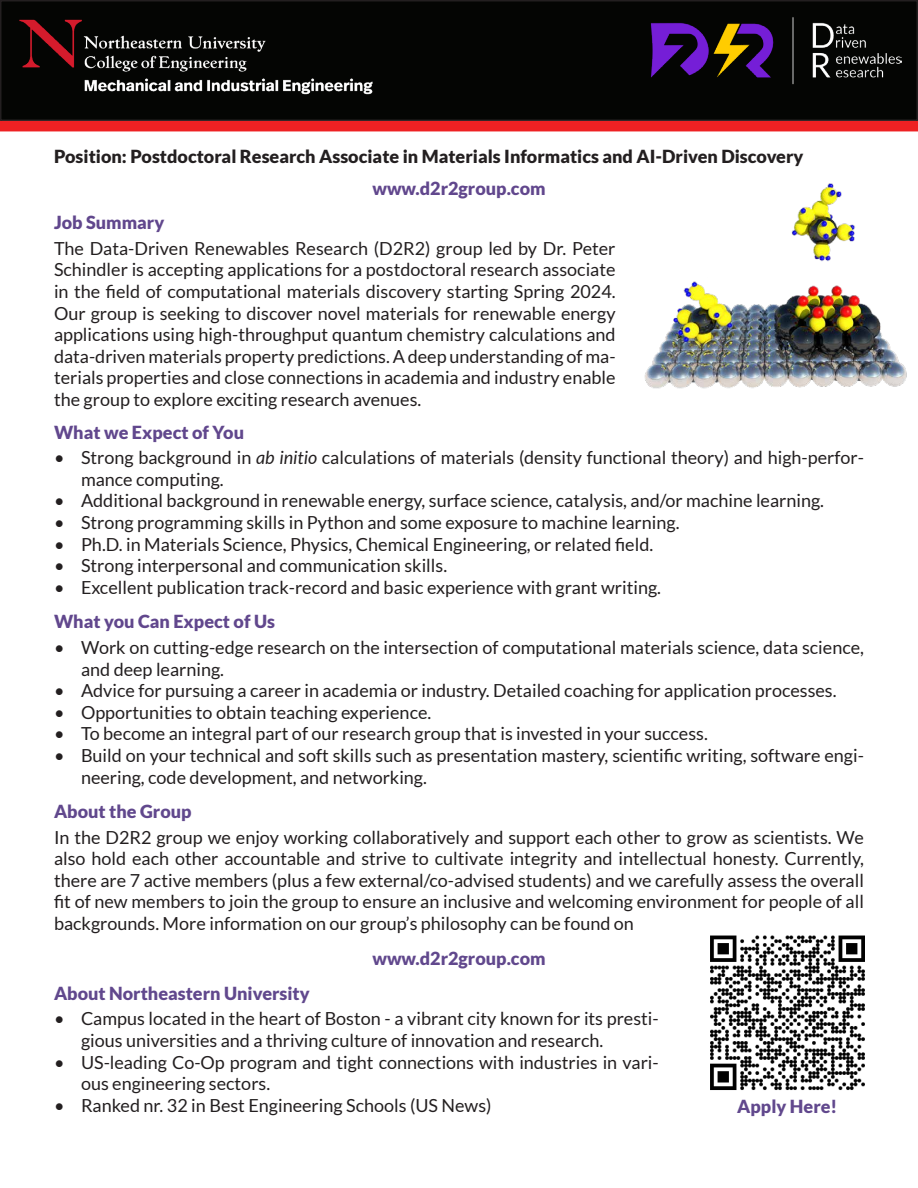
<style>
.page{position:relative;width:918px;height:1188px;background:#fff}
.page>*{position:absolute;margin:0;border:0;box-sizing:border-box;transform-origin:0 0}
.t1{font:18px/21.6px "Lato";color:#231f20}
.t2{font:900 18px "Lato";color:#231f20}
.t3{font:900 18px "Lato";color:#61488d}
.t4{font:900 18px "Lato";color:#61478d}
.s1{font-style:italic}
</style>
<div class="page">
<div style="left:1px;top:1px;width:916px;height:119px;background:#040503"></div>
<div style="left:0;top:0;width:918px;height:121px;border:2px solid #231f20"></div>
<div style="left:0;top:121px;width:918px;height:10px;background:#ee2123"></div>
<img style="left:650px;top:17px;width:251px;height:67px">
<img style="left:19px;top:19px;width:354px;height:76px">
<img style="left:710px;top:935px;width:155px;height:156px">
<img style="left:644px;top:183px;width:263px;height:206px">
<p class="t2" style="left:54px;top:146px;width:751px">Position: Postdoctoral Research Associate in Materials Informatics and AI-Driven Discovery</p>
<p class="t4" style="left:54px;top:212px;width:112px">Job Summary</p>
<p class="t4" style="left:372px;top:178px;width:175px">www.d2r2group.com</p>
<p class="t1" style="left:54px;top:237px;width:563px;text-align:justify">The Data-Driven Renewables Research (D2R2) group led by Dr. Peter Schindler is accepting applications for a postdoctoral research associate in the field of computational materials discovery starting Spring 2024.<br>Our group is seeking to discover novel materials for renewable energy applications using high-throughput quantum chemistry calculations and data-driven materials property predictions. A deep understanding of ma&shy;terials properties and close connections in academia and industry enable the group to explore exciting research avenues.</p>
<p class="t4" style="left:54px;top:422px;width:192px">What we Expect of You</p>
<p class="t1" style="left:81px;top:447px;width:785px;text-indent:-27px">• Strong background in <span class="s1">ab initio</span> calculations of materials (density functional theory) and high-perfor&shy;mance computing.</p>
<p class="t1" style="left:54px;top:490px;width:772px">• Additional background in renewable energy, surface science, catalysis, and/or machine learning.</p>
<p class="t1" style="left:54px;top:512px;width:627px">• Strong programming skills in Python and some exposure to machine learning.</p>
<p class="t1" style="left:54px;top:533px;width:601px">• Ph.D. in Materials Science, Physics, Chemical Engineering, or related field.</p>
<p class="t1" style="left:54px;top:555px;width:395px">• Strong interpersonal and communication skills.</p>
<p class="t1" style="left:54px;top:576px;width:609px">• Excellent publication track-record and basic experience with grant writing.</p>
<p class="t4" style="left:54px;top:611px;width:223px">What you Can Expect of Us</p>
<p class="t1" style="left:81px;top:637px;width:785px;text-indent:-27px">• Work on cutting-edge research on the intersection of computational materials science, data science, and deep learning.</p>
<p class="t1" style="left:54px;top:680px;width:784px">• Advice for pursuing a career in academia or industry. Detailed coaching for application processes.</p>
<p class="t1" style="left:54px;top:701px;width:379px">• Opportunities to obtain teaching experience.</p>
<p class="t1" style="left:54px;top:723px;width:655px">• To become an integral part of our research group that is invested in your success.</p>
<p class="t1" style="left:81px;top:745px;width:785px;text-indent:-27px">• Build on your technical and soft skills such as presentation mastery, scientific writing, software engi&shy;neering, code development, and networking.</p>
<p class="t3" style="left:54px;top:801px;width:139px">About the Group</p>
<p class="t1" style="left:54px;top:826px;width:812px;text-align:justify">In the D2R2 group we enjoy working collaboratively and support each other to grow as scientists. We also hold each other accountable and strive to cultivate integrity and intellectual honesty. Currently, there are 7 active members (plus a few external/co-advised students) and we carefully assess the overall fit of new members to join the group to ensure an inclusive and welcoming environment for people of all backgrounds. More information on our group’s philosophy can be found on</p>
<p class="t3" style="left:372px;top:948px;width:175px">www.d2r2group.com</p>
<p class="t3" style="left:54px;top:982px;width:257px">About Northeastern University</p>
<p class="t1" style="left:81px;top:1008px;width:579px;text-indent:-27px">• Campus located in the heart of Boston - a vibrant city known for its presti&shy;gious universities and a thriving culture of innovation and research.</p>
<p class="t1" style="left:81px;top:1051px;width:579px;text-indent:-27px">• US-leading Co-Op program and tight connections with industries in vari&shy;ous engineering sectors.</p>
<p class="t1" style="left:54px;top:1094px;width:439px">• Ranked nr. 32 in Best Engineering Schools (US News)</p>
<p class="t3" style="left:737px;top:1096px;width:102px">Apply Here!</p>
</div>
